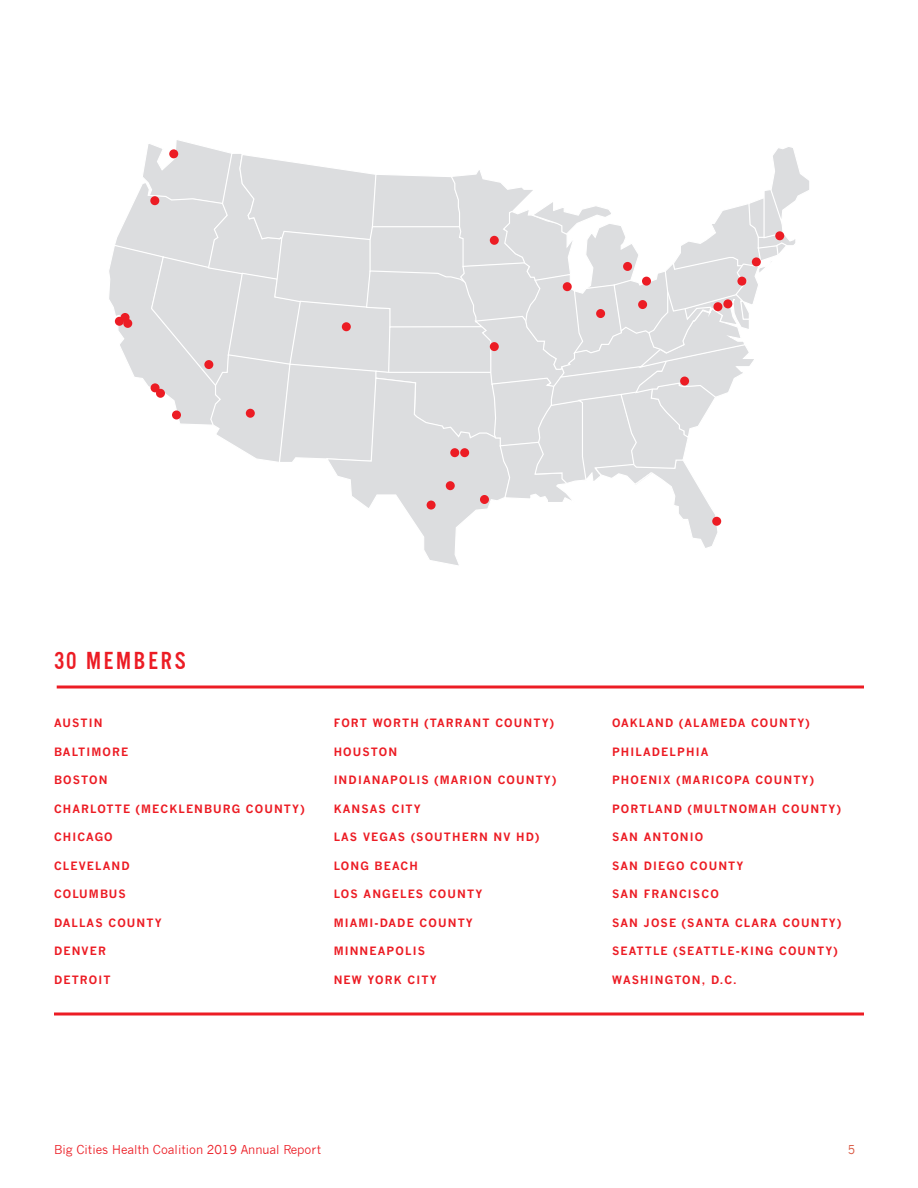
<style>
.page{position:relative;width:918px;height:1188px;background:#fff}
.page>*{position:absolute;margin:0;border:0;box-sizing:border-box;transform-origin:0 0}
.t1{font:25.5px "U.S.101";letter-spacing:.11em;color:#ec1c24}
.t2{font:12px "News Gothic";color:#ec1c24}
.t3{font:12px "News Gothic";color:#d95842}
.t4{font:700 11.25px "News Gothic";letter-spacing:.1em;color:#ec1c24}
</style>
<div class="page">
<hr style="left:57px;top:685px;width:807px;height:3px;background:#ec1c24">
<hr style="left:54px;top:1012px;width:810px;height:3px;background:#ec1c24">
<svg style="left:109px;top:140px;width:700px;height:425px"></svg>
<div style="left:775px;top:231px;width:9px;height:9px;background:#ec1c24;border-radius:50%"></div>
<div style="left:752px;top:257px;width:9px;height:9px;background:#ec1c24;border-radius:50%"></div>
<div style="left:737px;top:277px;width:9px;height:9px;background:#ec1c24;border-radius:50%"></div>
<div style="left:723px;top:299px;width:9px;height:9px;background:#ec1c24;border-radius:50%"></div>
<div style="left:713px;top:302px;width:9px;height:9px;background:#ec1c24;border-radius:50%"></div>
<div style="left:642px;top:277px;width:9px;height:9px;background:#ec1c24;border-radius:50%"></div>
<div style="left:623px;top:262px;width:9px;height:9px;background:#ec1c24;border-radius:50%"></div>
<div style="left:563px;top:282px;width:9px;height:9px;background:#ec1c24;border-radius:50%"></div>
<div style="left:490px;top:236px;width:9px;height:9px;background:#ec1c24;border-radius:50%"></div>
<div style="left:490px;top:342px;width:9px;height:9px;background:#ec1c24;border-radius:50%"></div>
<div style="left:342px;top:322px;width:9px;height:9px;background:#ec1c24;border-radius:50%"></div>
<div style="left:204px;top:360px;width:9px;height:9px;background:#ec1c24;border-radius:50%"></div>
<div style="left:246px;top:409px;width:9px;height:9px;background:#ec1c24;border-radius:50%"></div>
<div style="left:172px;top:410px;width:9px;height:9px;background:#ec1c24;border-radius:50%"></div>
<div style="left:156px;top:389px;width:9px;height:9px;background:#ec1c24;border-radius:50%"></div>
<div style="left:151px;top:383px;width:9px;height:9px;background:#ec1c24;border-radius:50%"></div>
<div style="left:123px;top:319px;width:9px;height:9px;background:#ec1c24;border-radius:50%"></div>
<div style="left:115px;top:317px;width:9px;height:9px;background:#ec1c24;border-radius:50%"></div>
<div style="left:121px;top:313px;width:9px;height:9px;background:#ec1c24;border-radius:50%"></div>
<div style="left:680px;top:377px;width:9px;height:9px;background:#ec1c24;border-radius:50%"></div>
<div style="left:638px;top:300px;width:9px;height:9px;background:#ec1c24;border-radius:50%"></div>
<div style="left:150px;top:196px;width:9px;height:9px;background:#ec1c24;border-radius:50%"></div>
<div style="left:169px;top:149px;width:9px;height:9px;background:#ec1c24;border-radius:50%"></div>
<div style="left:427px;top:501px;width:9px;height:9px;background:#ec1c24;border-radius:50%"></div>
<div style="left:446px;top:481px;width:9px;height:9px;background:#ec1c24;border-radius:50%"></div>
<div style="left:450px;top:448px;width:9px;height:9px;background:#ec1c24;border-radius:50%"></div>
<div style="left:480px;top:495px;width:9px;height:9px;background:#ec1c24;border-radius:50%"></div>
<div style="left:460px;top:448px;width:9px;height:9px;background:#ec1c24;border-radius:50%"></div>
<div style="left:712px;top:517px;width:9px;height:9px;background:#ec1c24;border-radius:50%"></div>
<div style="left:596px;top:309px;width:9px;height:9px;background:#ec1c24;border-radius:50%"></div>
<h1 class="t1" style="left:54px;top:650px;width:133px">30 MEMBERS</h1>
<p class="t4" style="left:54px;top:719px;width:50px">AUSTIN</p>
<p class="t4" style="left:54px;top:747px;width:76px">BALTIMORE</p>
<p class="t4" style="left:54px;top:776px;width:55px">BOSTON</p>
<p class="t4" style="left:54px;top:804px;width:252px">CHARLOTTE (MECKLENBURG COUNTY)</p>
<p class="t4" style="left:54px;top:833px;width:60px">CHICAGO</p>
<p class="t4" style="left:54px;top:861px;width:77px">CLEVELAND</p>
<p class="t4" style="left:54px;top:890px;width:74px">COLUMBUS</p>
<p class="t4" style="left:54px;top:918px;width:109px">DALLAS COUNTY</p>
<p class="t4" style="left:54px;top:947px;width:53px">DENVER</p>
<p class="t4" style="left:54px;top:975px;width:58px">DETROIT</p>
<p class="t4" style="left:334px;top:719px;width:222px">FORT WORTH (TARRANT COUNTY)</p>
<p class="t4" style="left:334px;top:747px;width:65px">HOUSTON</p>
<p class="t4" style="left:334px;top:776px;width:224px">INDIANAPOLIS (MARION COUNTY)</p>
<p class="t4" style="left:334px;top:804px;width:89px">KANSAS CITY</p>
<p class="t4" style="left:334px;top:833px;width:207px">LAS VEGAS (SOUTHERN NV HD)</p>
<p class="t4" style="left:334px;top:861px;width:86px">LONG BEACH</p>
<p class="t4" style="left:334px;top:890px;width:150px">LOS ANGELES COUNTY</p>
<p class="t4" style="left:334px;top:918px;width:141px">MIAMI-DADE COUNTY</p>
<p class="t4" style="left:334px;top:947px;width:93px">MINNEAPOLIS</p>
<p class="t4" style="left:334px;top:975px;width:105px">NEW YORK CITY</p>
<p class="t4" style="left:612px;top:719px;width:199px">OAKLAND (ALAMEDA COUNTY)</p>
<p class="t4" style="left:612px;top:747px;width:98px">PHILADELPHIA</p>
<p class="t4" style="left:612px;top:776px;width:203px">PHOENIX (MARICOPA COUNTY)</p>
<p class="t4" style="left:612px;top:804px;width:230px">PORTLAND (MULTNOMAH COUNTY)</p>
<p class="t4" style="left:612px;top:833px;width:93px">SAN ANTONIO</p>
<p class="t4" style="left:612px;top:861px;width:133px">SAN DIEGO COUNTY</p>
<p class="t4" style="left:612px;top:890px;width:108px">SAN FRANCISCO</p>
<p class="t4" style="left:612px;top:918px;width:231px">SAN JOSE (SANTA CLARA COUNTY)</p>
<p class="t4" style="left:612px;top:947px;width:227px">SEATTLE (SEATTLE-KING COUNTY)</p>
<p class="t4" style="left:612px;top:975px;width:126px">WASHINGTON, D.C.</p>
<p class="t2" style="left:54px;top:1145px;width:269px">Big Cities Health Coalition 2019 Annual Report</p>
<p class="t3" style="left:848px;top:1145px;width:9px">5</p>
</div>
